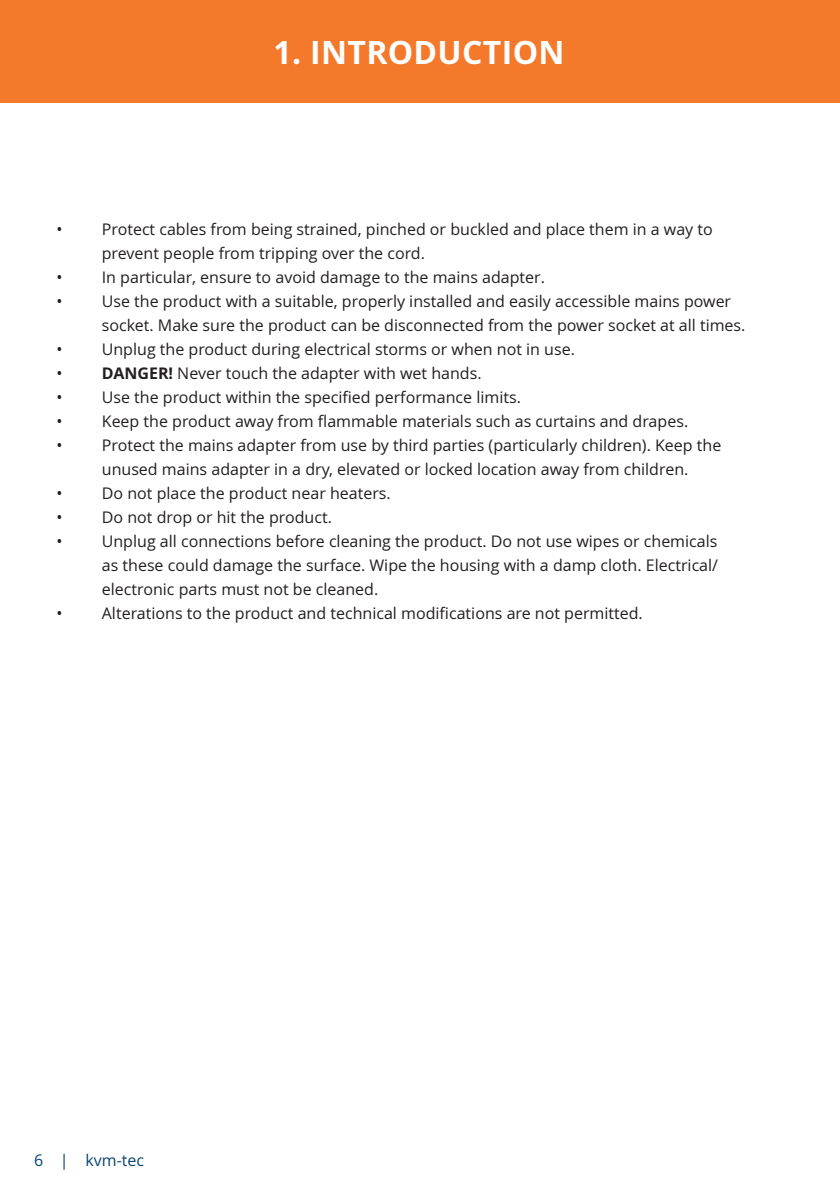
<style>
.page{position:relative;width:840px;height:1191px;background:#fff}
.page>*{position:absolute;margin:0;border:0;box-sizing:border-box;transform-origin:0 0}
.t1{font:700 32px "Open Sans";letter-spacing:.01em;color:#fff}
.t2{font:16px/24px "Open Sans";color:#231f20}
.t3{font:16px "Open Sans";color:#0a4572}
.s1{font-weight:700}
</style>
<div class="page">
<div style="left:0;top:0;width:839px;height:102px;background:#f4792b"></div>
<h1 class="t1" style="left:273px;top:34px;width:292px">1. INTRODUCTION</h1>
<p class="t2" style="left:56px;top:217px;width:8px">•</p>
<p class="t2" style="left:102px;top:217px;width:612px">Protect cables from being strained, pinched or buckled and place them in a way to prevent people from tripping over the cord.</p>
<p class="t2" style="left:56px;top:265px;width:8px">•</p>
<p class="t2" style="left:102px;top:265px;width:444px">In particular, ensure to avoid damage to the mains adapter.</p>
<p class="t2" style="left:56px;top:289px;width:8px">•</p>
<p class="t2" style="left:102px;top:289px;width:644px">Use the product with a suitable, properly installed and easily accessible mains power socket. Make sure the product can be disconnected from the power socket at all times.</p>
<p class="t2" style="left:56px;top:337px;width:8px">•</p>
<p class="t2" style="left:102px;top:337px;width:474px">Unplug the product during electrical storms or when not in use.</p>
<p class="t2" style="left:56px;top:361px;width:8px">•</p>
<p class="t2" style="left:102px;top:361px;width:381px"><span class="s1">DANGER!</span> Never touch the adapter with wet hands.</p>
<p class="t2" style="left:56px;top:385px;width:8px">•</p>
<p class="t2" style="left:102px;top:385px;width:420px">Use the product within the specified performance limits.</p>
<p class="t2" style="left:56px;top:409px;width:8px">•</p>
<p class="t2" style="left:102px;top:409px;width:587px">Keep the product away from flammable materials such as curtains and drapes.</p>
<p class="t2" style="left:56px;top:433px;width:8px">•</p>
<p class="t2" style="left:102px;top:433px;width:620px">Protect the mains adapter from use by third parties (particularly children). Keep the unused mains adapter in a dry, elevated or locked location away from children.</p>
<p class="t2" style="left:56px;top:481px;width:8px">•</p>
<p class="t2" style="left:102px;top:481px;width:290px">Do not place the product near heaters.</p>
<p class="t2" style="left:56px;top:505px;width:8px">•</p>
<p class="t2" style="left:102px;top:505px;width:231px">Do not drop or hit the product.</p>
<p class="t2" style="left:56px;top:529px;width:8px">•</p>
<p class="t2" style="left:102px;top:529px;width:617px;text-align:justify">Unplug all connections before cleaning the product. Do not use wipes or chemicals as these could damage the surface. Wipe the housing with a damp cloth. Electrical/ electronic parts must not be cleaned.</p>
<p class="t2" style="left:56px;top:601px;width:8px">•</p>
<p class="t2" style="left:102px;top:601px;width:542px">Alterations to the product and technical modifications are not permitted.</p>
<p class="t3" style="left:34px;top:1151px;width:111px">6 | kvm-tec</p>
</div>
